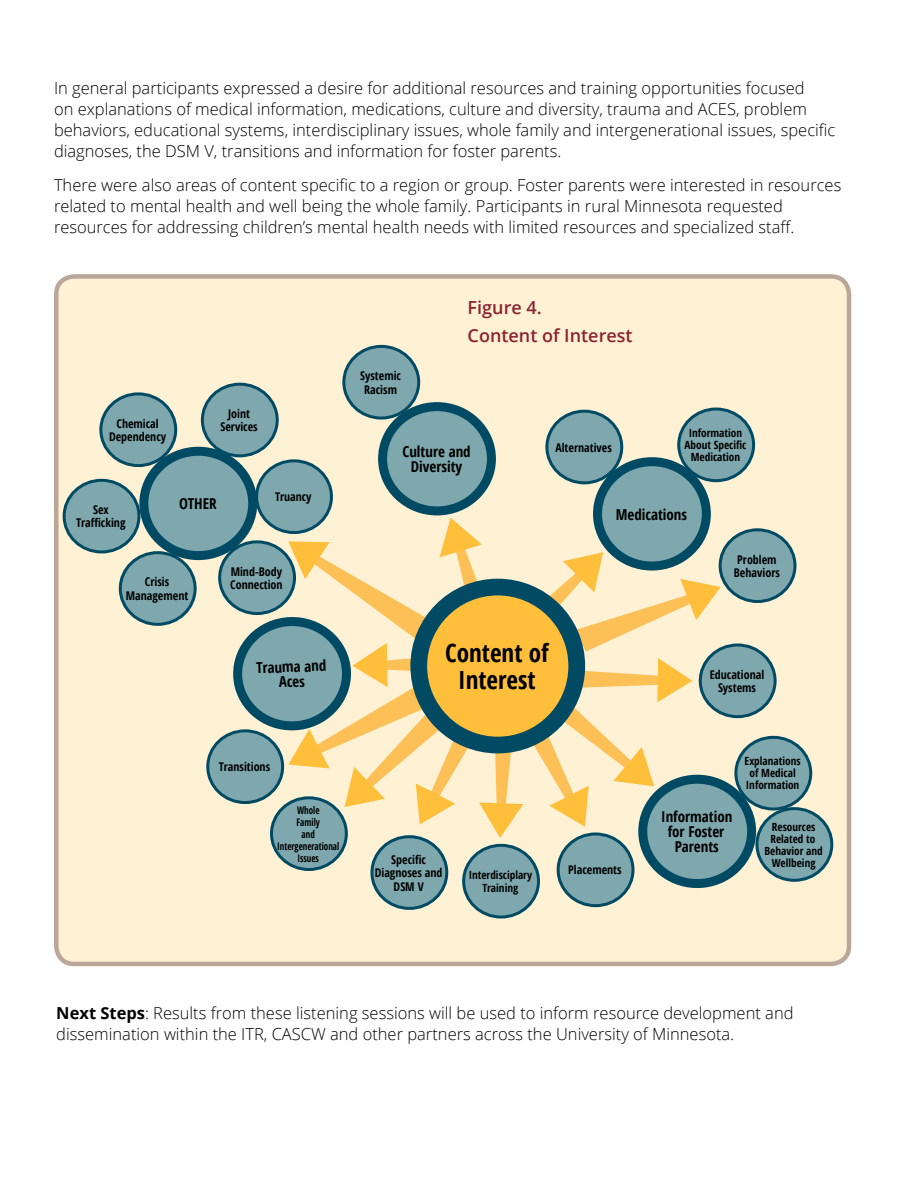
<style>
.page{position:relative;width:918px;height:1188px;background:#fff}
.page>*{position:absolute;margin:0;border:0;box-sizing:border-box;transform-origin:0 0}
.t1{font:700 condensed 25.05px/26.8px "Open Sans";color:#000;text-align:center}
.Figure_Header{font:600 18px "Open Sans";color:#8b2331}
.t2{font:300 16.5px/21px "Open Sans";color:#000}
.t3{font:700 condensed 15px/15px "Open Sans";color:#000;text-align:center}
.level_three_bubble{font:700 condensed 12px/13.5px "Open Sans";color:#000;text-align:center}
.level_three_bubble-2{font:700 condensed 11.25px/12px "Open Sans";color:#000;text-align:center}
.level_three_bubble-3{font:700 condensed 10.5px/12px "Open Sans";color:#000;text-align:center;scale:.86 1}
.s1{font-weight:700}
</style>
<div class="page">
<div style="left:56px;top:276px;width:793px;height:688px;background:#fff1d4;border-radius:18px"></div>
<div style="left:54px;top:274px;width:797px;height:692px;border:4px solid #baa799;border-radius:18px"></div>
<div style="left:344px;top:346px;width:75px;height:72px;background:#7ea8ad;border-radius:50%"></div>
<div style="left:342px;top:345px;width:78px;height:75px;border:3px solid #004a64;border-radius:50%"></div>
<div style="left:720px;top:530px;width:75px;height:72px;background:#7ea8ad;border-radius:50%"></div>
<div style="left:719px;top:528px;width:77px;height:75px;border:3px solid #004a64;border-radius:50%"></div>
<div style="left:208px;top:731px;width:75px;height:72px;background:#7ea8ad;border-radius:50%"></div>
<div style="left:558px;top:834px;width:75px;height:72px;background:#7ea8ad;border-radius:50%"></div>
<div style="left:557px;top:832px;width:77px;height:75px;border:3px solid #004a64;border-radius:50%"></div>
<div style="left:372px;top:837px;width:75px;height:71px;background:#7ea8ad;border-radius:50%"></div>
<div style="left:370px;top:835px;width:78px;height:75px;border:3px solid #004a64;border-radius:50%"></div>
<div style="left:464px;top:845px;width:74px;height:72px;background:#7ea8ad;border-radius:50%"></div>
<div style="left:462px;top:844px;width:78px;height:75px;border:3px solid #004a64;border-radius:50%"></div>
<div style="left:272px;top:798px;width:74px;height:72px;background:#7ea8ad;border-radius:50%"></div>
<div style="left:270px;top:796px;width:78px;height:75px;border:3px solid #004a64;border-radius:50%"></div>
<div style="left:700px;top:645px;width:75px;height:72px;background:#7ea8ad;border-radius:50%"></div>
<div style="left:699px;top:643px;width:78px;height:75px;border:3px solid #004a64;border-radius:50%"></div>
<div style="left:101px;top:394px;width:75px;height:72px;background:#7ea8ad;border-radius:50%"></div>
<div style="left:99px;top:392px;width:78px;height:75px;border:3px solid #004a64;border-radius:50%"></div>
<div style="left:202px;top:384px;width:75px;height:72px;background:#7ea8ad;border-radius:50%"></div>
<div style="left:201px;top:383px;width:78px;height:74px;border:3px solid #004a64;border-radius:50%"></div>
<div style="left:257px;top:461px;width:74px;height:72px;background:#7ea8ad;border-radius:50%"></div>
<div style="left:255px;top:459px;width:78px;height:75px;border:3px solid #004a64;border-radius:50%"></div>
<svg style="left:220px;top:542px;width:75px;height:72px"></svg>
<div style="left:120px;top:553px;width:75px;height:71px;background:#7ea8ad;border-radius:50%"></div>
<div style="left:119px;top:551px;width:78px;height:75px;border:3px solid #004a64;border-radius:50%"></div>
<div style="left:64px;top:480px;width:75px;height:72px;background:#7ea8ad;border-radius:50%"></div>
<div style="left:63px;top:479px;width:77px;height:74px;border:3px solid #004a64;border-radius:50%"></div>
<div style="left:144px;top:451px;width:109px;height:105px;background:#7ea8ad;border-radius:50%"></div>
<div style="left:139px;top:447px;width:118px;height:113px;border:9px solid #004a64;border-radius:50%"></div>
<div style="left:383px;top:407px;width:108px;height:104px;background:#7ea8ad;border-radius:50%"></div>
<div style="left:378px;top:402px;width:118px;height:113px;border:9px solid #004a64;border-radius:50%"></div>
<div style="left:547px;top:411px;width:75px;height:72px;background:#7ea8ad;border-radius:50%"></div>
<div style="left:545px;top:410px;width:78px;height:74px;border:3px solid #004a64;border-radius:50%"></div>
<div style="left:679px;top:409px;width:75px;height:72px;background:#7ea8ad;border-radius:50%"></div>
<div style="left:677px;top:408px;width:78px;height:74px;border:3px solid #004a64;border-radius:50%"></div>
<div style="left:598px;top:462px;width:108px;height:104px;background:#7ea8ad;border-radius:50%"></div>
<div style="left:593px;top:457px;width:118px;height:114px;border:9px solid #004a64;border-radius:50%"></div>
<svg style="left:230px;top:518px;width:491px;height:320px"></svg>
<div style="left:736px;top:737px;width:75px;height:72px;background:#7ea8ad;border-radius:50%"></div>
<div style="left:734px;top:736px;width:78px;height:75px;border:3px solid #004a64;border-radius:50%"></div>
<div style="left:757px;top:809px;width:75px;height:71px;background:#7ea8ad;border-radius:50%"></div>
<div style="left:755px;top:807px;width:78px;height:75px;border:3px solid #004a64;border-radius:50%"></div>
<div style="left:643px;top:779px;width:109px;height:105px;background:#7ea8ad;border-radius:50%"></div>
<div style="left:638px;top:775px;width:118px;height:113px;border:9px solid #004a64;border-radius:50%"></div>
<p class="t2" style="left:54px;top:77px;width:783px">In general participants expressed a desire for additional resources and training opportunities focused<br>on explanations of medical information, medications, culture and diversity, trauma and ACES, problem behaviors, educational systems, interdisciplinary issues, whole family and intergenerational issues, specific diagnoses, the DSM V, transitions and information for foster parents.</p>
<p class="t2" style="left:54px;top:174px;width:789px">There were also areas of content specific to a region or group. Foster parents were interested in resources related to mental health and well being the whole family. Participants in rural Minnesota requested resources for addressing children’s mental health needs with limited resources and specialized staff.</p>
<p class="level_three_bubble" style="left:109px;top:416px;width:59px">Chemical<br>Dependency</p>
<p class="level_three_bubble" style="left:221px;top:406px;width:39px">Joint<br>Services</p>
<p class="level_three_bubble" style="left:76px;top:503px;width:51px">Sex<br>Trafficking</p>
<p class="t3" style="left:179px;top:496px;width:39px">OTHER</p>
<p class="level_three_bubble" style="left:275px;top:490px;width:38px">Truancy</p>
<p class="level_three_bubble" style="left:231px;top:564px;width:53px">Mind-Body</p>
<p class="level_three_bubble" style="left:145px;top:575px;width:26px">Crisis</p>
<p class="level_three_bubble" style="left:230px;top:578px;width:54px">Connection</p>
<p class="level_three_bubble" style="left:126px;top:588px;width:64px">Management</p>
<p class="t3" style="left:256px;top:660px;width:72px;rotate:-2deg">Trauma and<br>Aces</p>
<p class="level_three_bubble" style="left:360px;top:369px;width:42px">Systemic<br>Racism</p>
<p class="Figure_Header" style="left:468px;top:295px;width:76px">Figure 4.</p>
<p class="Figure_Header" style="left:468px;top:323px;width:167px">Content of Interest</p>
<p class="t3" style="left:402px;top:444px;width:70px">Culture and<br>Diversity</p>
<p class="level_three_bubble" style="left:555px;top:440px;width:58px">Alternatives</p>
<p class="level_three_bubble-2" style="left:685px;top:427px;width:63px">Information<br>About Specific</p>
<p class="level_three_bubble-2" style="left:691px;top:451px;width:51px">Medication</p>
<p class="t1" style="left:445px;top:639px;width:105px">Content of<br>Interest</p>
<p class="t3" style="left:616px;top:506px;width:73px">Medications</p>
<p class="level_three_bubble" style="left:734px;top:552px;width:48px;text-align:left">Problem<br>Behaviors</p>
<p class="level_three_bubble" style="left:710px;top:667px;width:56px">Educational<br>Systems</p>
<p class="level_three_bubble" style="left:219px;top:760px;width:53px">Transitions</p>
<p class="level_three_bubble-3" style="left:277px;top:804px;width:74px">Whole<br>Family<br>and<br>Intergenerational<br>Issues</p>
<p class="level_three_bubble" style="left:375px;top:852px;width:69px">Specific<br>Diagnoses and<br>DSM V</p>
<p class="level_three_bubble-2" style="left:469px;top:868px;width:65px;line-height:13.5px">Interdisciplary<br>Training</p>
<p class="level_three_bubble" style="left:568px;top:863px;width:55px">Placements</p>
<p class="t3" style="left:661px;top:809px;width:73px">Information for Foster<br>Parents</p>
<p class="level_three_bubble-2" style="left:745px;top:755px;width:57px">Explanations of Medical<br>Information</p>
<p class="level_three_bubble-2" style="left:765px;top:820px;width:60px">Resources<br>Related to<br>Behavior and<br>Wellbeing</p>
<p class="t2" style="left:56px;top:1002px;width:739px"><span class="s1">Next Steps</span>: Results from these listening sessions will be used to inform resource development and dissemination within the ITR, CASCW and other partners across the University of Minnesota.</p>
</div>
